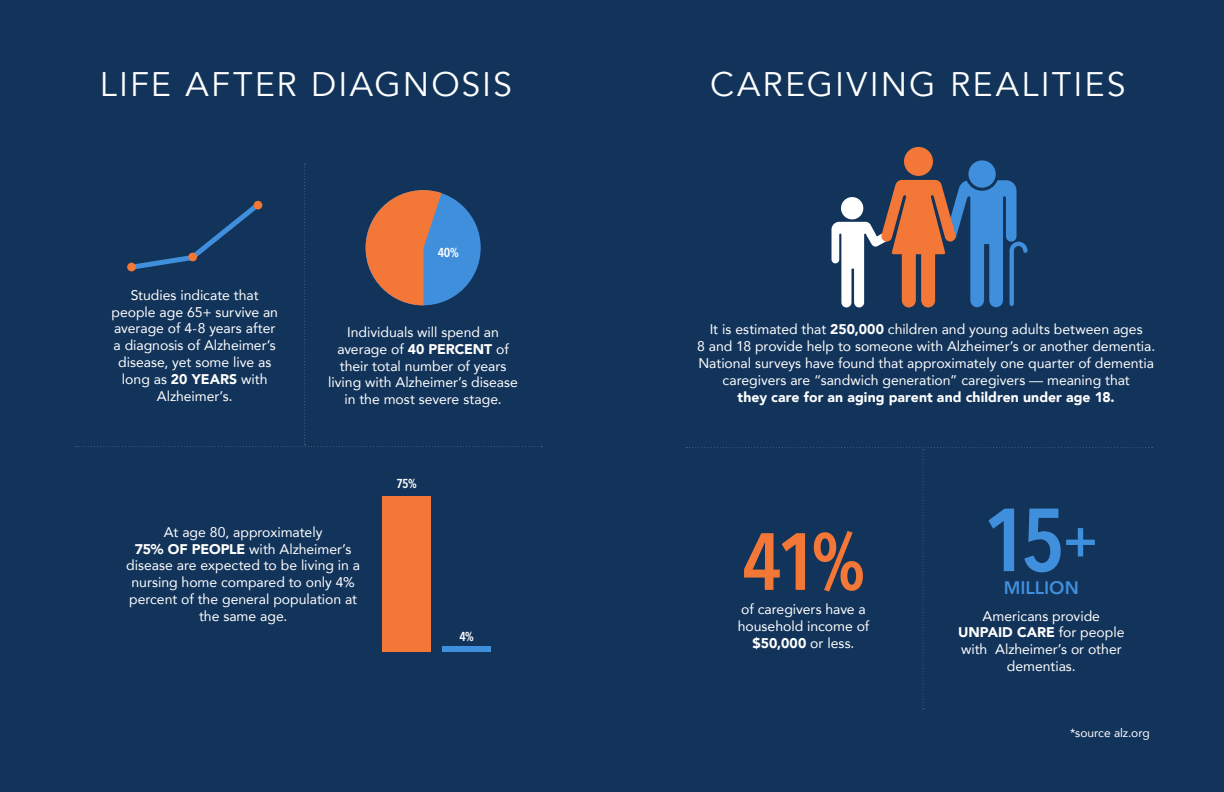
<style>
.page{position:relative;width:1224px;height:792px;background:#fff}
.page>*{position:absolute;margin:0;border:0;box-sizing:border-box;transform-origin:0 0}
.t1{font:600 condensed 88.4px "Avenir Next LT Pro";color:#408fdc}
.t2{font:600 condensed 80.1px "Avenir Next LT Pro";color:#f37737}
.t3{font:34px "Avenir";letter-spacing:.06em;color:#fff}
.t4{font:600 18px "Avenir Next LT Pro";color:#408fdc}
.t5{font:14px/16.8px "Avenir";color:#fff;text-align:center}
.t6{font:900 14px "Avenir";letter-spacing:.005em;color:#fff}
.t7{font:600 condensed 12.8px "Avenir Next LT Pro";color:#fff}
.t8{font:12px "Avenir";letter-spacing:-.005em;color:#fff}
.s1{font-weight:900}
.s2{font-size:52.4px}
</style>
<div class="page">
<div style="left:0;top:0;width:612px;height:792px;background:#12335a"></div>
<div style="left:612px;top:0;width:612px;height:792px;background:#12335a"></div>
<div style="left:443px;top:647px;width:48px;height:5px;background:#408fdc"></div>
<div style="left:383px;top:496px;width:48px;height:156px;background:#f37737"></div>
<svg style="left:76px;top:163px;width:466px;height:284px"></svg>
<div style="left:127px;top:263px;width:9px;height:8px;background:#f37737;border-radius:50%"></div>
<div style="left:188px;top:253px;width:9px;height:8px;background:#f37737;border-radius:50%"></div>
<div style="left:254px;top:201px;width:8px;height:8px;background:#f37737;border-radius:50%"></div>
<div style="left:904px;top:147px;width:29px;height:29px;background:#f37737;border-radius:50%"></div>
<div style="left:968px;top:160px;width:28px;height:28px;background:#408fdc;border-radius:50%"></div>
<svg style="left:832px;top:180px;width:196px;height:127px"></svg>
<h3 class="t3" style="left:100px;top:64px;width:414px">LIFE AFTER DIAGNOSIS</h3>
<h3 class="t3" style="left:710px;top:65px;width:417px">CAREGIVING REALITIES</h3>
<p class="t5" style="left:111px;top:286px;width:168px">Studies indicate that people age 65+ survive an average of 4-8 years after a diagnosis of Alzheimer’s disease, yet some live as long as <span class="s1">20 YEARS</span> with<br>Alzheimer’s.</p>
<p class="t7" style="left:438px;top:244px;width:23px">40%</p>
<p class="t5" style="left:328px;top:323px;width:191px">Individuals will spend an average of <span class="s1">40 PERCENT</span> of their total number of years living with Alzheimer’s disease in the most severe stage.</p>
<p class="t7" style="left:397px;top:476px;width:22px">75%</p>
<p class="t5" style="left:126px;top:523px;width:235px">At age 80, approximately<br><span class="s1">75% OF PEOPLE</span> with Alzheimer’s disease are expected to be living in a nursing home compared to only 4% percent of the general population at the same age.</p>
<p class="t7" style="left:459px;top:629px;width:16px">4%</p>
<p class="t5" style="left:697px;top:321px;width:460px">It is estimated that <span class="s1">250,000</span> children and young adults between ages<br>8 and 18 provide help to someone with Alzheimer’s or another dementia.<br>National surveys have found that approximately one quarter of dementia caregivers are “sandwich generation” caregivers — meaning that</p>
<p class="t6" style="left:738px;top:385px;width:379px">they care for an aging parent and children under age 18.</p>
<h2 class="t2" style="left:742px;top:513px;width:125px">41%</h2>
<p class="t5" style="left:738px;top:600px;width:133px">of caregivers have a household income of <span class="s1">$50,000</span> or less.</p>
<h1 class="t1" style="left:983px;top:486px;width:116px">15<span class="s2">+</span></h1>
<p class="t4" style="left:1004px;top:577px;width:77px">MILLION</p>
<p class="t5" style="left:958px;top:607px;width:168px">Americans provide<br><span class="s1">UNPAID CARE</span> for people with Alzheimer’s or other dementias.</p>
<p class="t8" style="left:1070px;top:723px;width:81px">*source alz.org</p>
</div>
